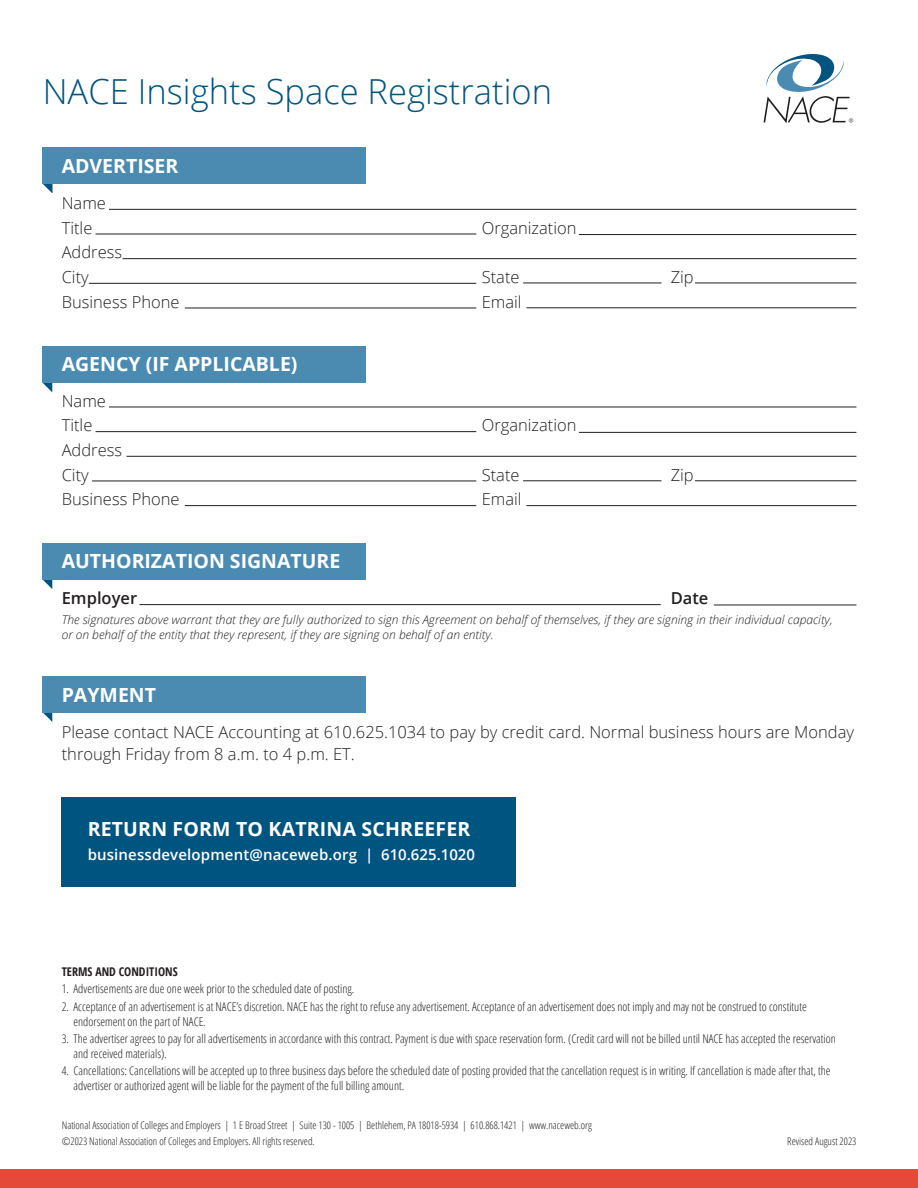
<style>
.page{position:relative;width:918px;height:1188px;background:#fff}
.page>*{position:absolute;margin:0;border:0;box-sizing:border-box;transform-origin:0 0}
.t1{font:300 34.5px "Open Sans";color:#005480}
.t2{font:700 19.5px "Open Sans";color:#fff}
.t3{font:300 16.5px/22.5px "Open Sans";color:#231f20}
.t4{font:600 16.5px "Open Sans";color:#231f20}
.t5{font:600 15px "Open Sans";letter-spacing:.01em;color:#fff}
.t6{font:300 condensed 12px/15px "Open Sans";color:#231f20}
.t7{font:italic 300 12px/15px "Open Sans";color:#231f20}
.t8{font:700 condensed 12px "Open Sans";color:#231f20}
.t9{font:300 condensed 10.5px "Open Sans";color:#231f20}
</style>
<div class="page">
<div style="left:0;top:1169px;width:918px;height:19px;background:#e54a39"></div>
<svg style="left:764px;top:54px;width:89px;height:69px"></svg>
<svg style="left:43px;top:184px;width:9px;height:9px"></svg>
<svg style="left:43px;top:383px;width:9px;height:9px"></svg>
<svg style="left:43px;top:580px;width:9px;height:9px"></svg>
<svg style="left:43px;top:712px;width:9px;height:10px"></svg>
<div style="left:43px;top:147px;width:323px;height:37px;background:#4c8bb1"></div>
<div style="left:43px;top:346px;width:323px;height:37px;background:#4c8bb1"></div>
<div style="left:43px;top:543px;width:323px;height:37px;background:#4c8bb1"></div>
<div style="left:43px;top:676px;width:323px;height:36px;background:#4c8bb1"></div>
<hr style="left:109px;top:209px;width:747px;height:1px;background:#231f20">
<hr style="left:95px;top:234px;width:381px;height:1px;background:#231f20">
<hr style="left:122px;top:258px;width:734px;height:1px;background:#231f20">
<hr style="left:89px;top:283px;width:387px;height:1px;background:#231f20">
<hr style="left:185px;top:308px;width:291px;height:1px;background:#231f20">
<hr style="left:109px;top:407px;width:747px;height:1px;background:#231f20">
<hr style="left:95px;top:431px;width:381px;height:1px;background:#231f20">
<hr style="left:127px;top:456px;width:729px;height:1px;background:#231f20">
<hr style="left:92px;top:481px;width:384px;height:1px;background:#231f20">
<hr style="left:185px;top:505px;width:291px;height:1px;background:#231f20">
<hr style="left:140px;top:604px;width:521px;height:1px;background:#231f20">
<hr style="left:714px;top:605px;width:142px;height:1px;background:#231f20">
<hr style="left:523px;top:481px;width:139px;height:1px;background:#231f20">
<hr style="left:523px;top:283px;width:139px;height:1px;background:#231f20">
<hr style="left:695px;top:481px;width:161px;height:1px;background:#231f20">
<hr style="left:695px;top:283px;width:161px;height:1px;background:#231f20">
<hr style="left:526px;top:505px;width:330px;height:1px;background:#231f20">
<hr style="left:526px;top:308px;width:330px;height:1px;background:#231f20">
<hr style="left:579px;top:432px;width:277px;height:1px;background:#231f20">
<hr style="left:579px;top:234px;width:277px;height:1px;background:#231f20">
<div style="left:62px;top:797px;width:454px;height:89px;background:#005480"></div>
<p class="t1" style="left:43px;top:67px;width:511px">NACE Insights Space Registration</p>
<p class="t2" style="left:62px;top:152px;width:118px">ADVERTISER</p>
<p class="t3" style="left:62px;top:191px;width:46px">Name</p>
<p class="t3" style="left:62px;top:216px;width:32px">Title</p>
<p class="t3" style="left:482px;top:216px;width:96px">Organization</p>
<p class="t3" style="left:62px;top:241px;width:62px">Address</p>
<p class="t3" style="left:62px;top:265px;width:29px">City</p>
<p class="t3" style="left:482px;top:265px;width:39px">State</p>
<p class="t3" style="left:671px;top:265px;width:25px">Zip</p>
<p class="t3" style="left:62px;top:290px;width:119px">Business Phone</p>
<p class="t3" style="left:482px;top:290px;width:41px">Email</p>
<p class="t2" style="left:62px;top:350px;width:237px">AGENCY (IF APPLICABLE)</p>
<p class="t3" style="left:62px;top:389px;width:46px">Name</p>
<p class="t3" style="left:62px;top:414px;width:32px">Title</p>
<p class="t3" style="left:482px;top:414px;width:96px">Organization</p>
<p class="t3" style="left:62px;top:438px;width:62px">Address</p>
<p class="t3" style="left:62px;top:463px;width:29px">City</p>
<p class="t3" style="left:482px;top:463px;width:39px">State</p>
<p class="t3" style="left:671px;top:463px;width:25px">Zip</p>
<p class="t3" style="left:62px;top:488px;width:119px">Business Phone</p>
<p class="t3" style="left:482px;top:488px;width:41px">Email</p>
<p class="t2" style="left:62px;top:548px;width:280px">AUTHORIZATION SIGNATURE</p>
<p class="t4" style="left:62px;top:587px;width:77px">Employer</p>
<p class="t4" style="left:671px;top:587px;width:39px">Date</p>
<p class="t7" style="left:62px;top:611px;width:772px">The signatures above warrant that they are fully authorized to sign this Agreement on behalf of themselves, if they are signing in their individual capacity, or on behalf of the entity that they represent, if they are signing on behalf of an entity.</p>
<p class="t2" style="left:62px;top:681px;width:96px">PAYMENT</p>
<p class="t3" style="left:62px;top:720px;width:794px">Please contact NACE Accounting at 610.625.1034 to pay by credit card. Normal business hours are Monday through Friday from 8 a.m. to 4 p.m. ET.</p>
<p class="t2" style="left:88px;top:815px;width:384px">RETURN FORM TO KATRINA SCHREEFER</p>
<p class="t5" style="left:88px;top:844px;width:389px">businessdevelopment@naceweb.org | 610.625.1020</p>
<p class="t8" style="left:62px;top:963px;width:117px">TERMS AND CONDITIONS</p>
<p class="t6" style="left:62px;top:981px;width:294px">1. Advertisements are due one week prior to the scheduled date of posting.</p>
<p class="t6" style="left:74px;top:998px;width:735px;text-indent:-12px">2. Acceptance of an advertisement is at NACE’s discretion. NACE has the right to refuse any advertisement. Acceptance of an advertisement does not imply and may not be construed to constitute endorsement on the part of NACE.</p>
<p class="t6" style="left:74px;top:1030px;width:764px;text-indent:-12px">3. The advertiser agrees to pay for all advertisements in accordance with this contract. Payment is due with space reservation form. (Credit card will not be billed until NACE has accepted the reservation and received materials).</p>
<p class="t6" style="left:74px;top:1063px;width:759px;text-indent:-12px">4. Cancellations: Cancellations will be accepted up to three business days before the scheduled date of posting provided that the cancellation request is in writing. If cancellation is made after that, the advertiser or authorized agent will be liable for the payment of the full billing amount.</p>
<p class="t9" style="left:62px;top:1118px;width:532px">National Association of Colleges and Employers | 1 E Broad Street | Suite 130 - 1005 | Bethlehem, PA 18018-5934 | 610.868.1421 | www.naceweb.org</p>
<p class="t9" style="left:62px;top:1134px;width:255px">©2023 National Association of Colleges and Employers. All rights reserved.</p>
<p class="t9" style="left:787px;top:1134px;width:71px">Revised August 2023</p>
</div>
